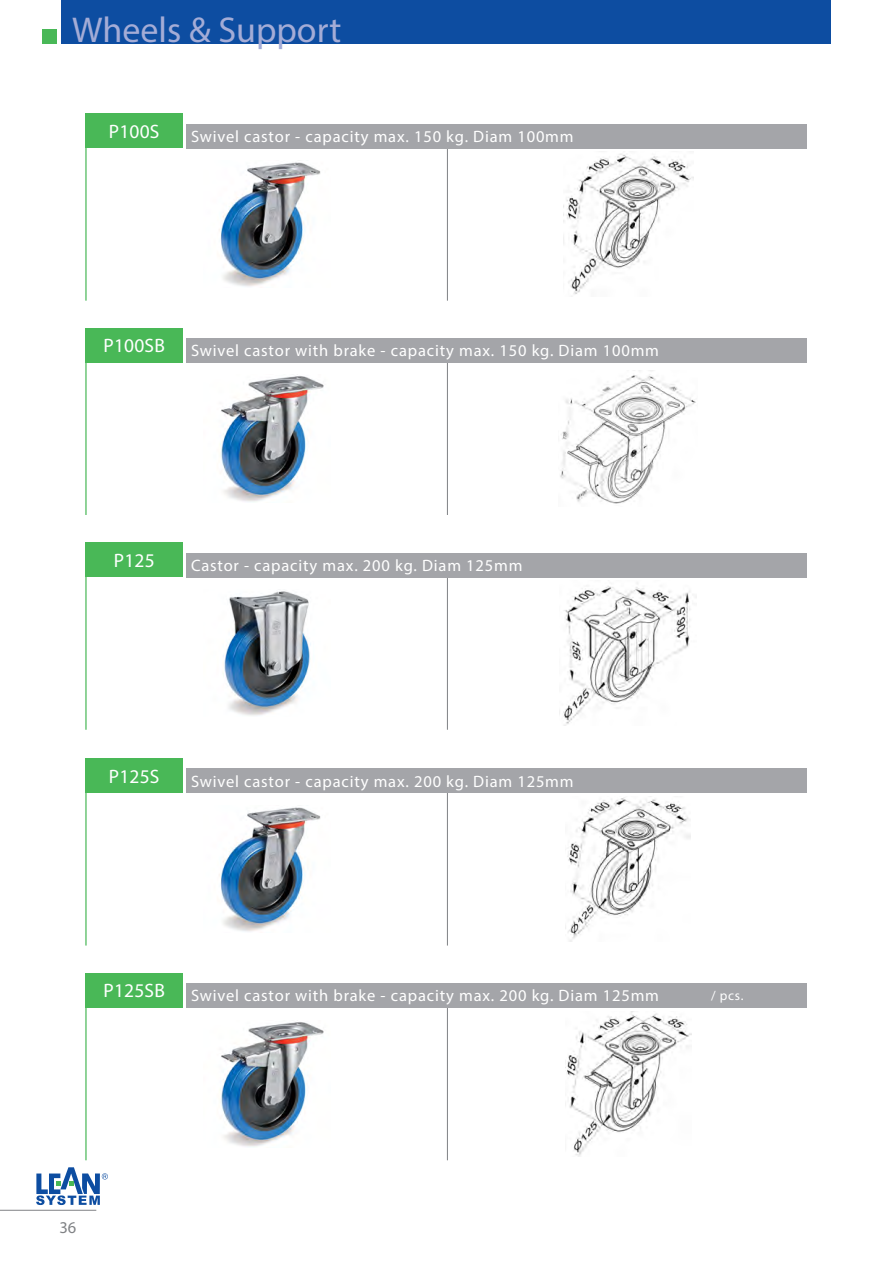
<style>
.page{position:relative;width:893px;height:1263px;background:#fff}
.page>*{position:absolute;margin:0;border:0;box-sizing:border-box;transform-origin:0 0}
.t1{font:36px "Myriad Pro";color:#a4acd6}
.t2{font:19.5px "Myriad Pro";letter-spacing:.01em;color:#fff}
.t3{font:16.5px "Myriad Pro";letter-spacing:.05em;color:#fff}
.t4{font:16.5px "Myriad Pro";color:#808285}
.t5{font:13.35px "Myriad Pro";color:#fff}
</style>
<div class="page">
<hr style="left:0;top:1210px;width:96px;height:1px;background:#808285">
<div style="left:62px;top:0;width:769px;height:44px;background:#0d4da1"></div>
<div style="left:43px;top:29px;width:14px;height:15px;background:#49b857"></div>
<svg style="left:36px;top:1167px;width:72px;height:38px"></svg>
<hr style="left:85px;top:148px;width:2px;height:153px;background:#49b857">
<hr style="left:447px;top:148px;width:1px;height:153px;background:#808285">
<img style="left:219px;top:162px;width:102px;height:125px">
<img style="left:563px;top:153px;width:131px;height:141px">
<div style="left:85px;top:114px;width:98px;height:34px;background:#49b857"></div>
<div style="left:187px;top:124px;width:561px;height:24px;background:#a4a5a9"></div>
<div style="left:707px;top:124px;width:100px;height:24px;background:#a4a5a9"></div>
<hr style="left:85px;top:1007px;width:2px;height:153px;background:#49b857">
<hr style="left:447px;top:1007px;width:1px;height:153px;background:#808285">
<img style="left:221px;top:1022px;width:103px;height:125px">
<img style="left:565px;top:1011px;width:126px;height:145px">
<div style="left:85px;top:973px;width:98px;height:35px;background:#49b857"></div>
<div style="left:187px;top:984px;width:561px;height:24px;background:#a4a5a9"></div>
<div style="left:707px;top:984px;width:100px;height:24px;background:#a4a5a9"></div>
<hr style="left:85px;top:792px;width:2px;height:153px;background:#49b857">
<hr style="left:447px;top:792px;width:1px;height:153px;background:#808285">
<img style="left:219px;top:807px;width:102px;height:125px">
<img style="left:567px;top:796px;width:124px;height:145px">
<div style="left:85px;top:758px;width:98px;height:35px;background:#49b857"></div>
<div style="left:187px;top:769px;width:561px;height:24px;background:#a4a5a9"></div>
<div style="left:707px;top:769px;width:100px;height:24px;background:#a4a5a9"></div>
<hr style="left:85px;top:577px;width:2px;height:153px;background:#49b857">
<hr style="left:447px;top:577px;width:1px;height:153px;background:#808285">
<img style="left:223px;top:591px;width:88px;height:125px">
<img style="left:563px;top:582px;width:134px;height:144px">
<div style="left:85px;top:543px;width:98px;height:34px;background:#49b857"></div>
<div style="left:187px;top:553px;width:561px;height:24px;background:#a4a5a9"></div>
<div style="left:707px;top:553px;width:100px;height:24px;background:#a4a5a9"></div>
<hr style="left:85px;top:362px;width:2px;height:153px;background:#49b857">
<hr style="left:447px;top:362px;width:1px;height:153px;background:#808285">
<img style="left:221px;top:376px;width:103px;height:126px">
<img style="left:560px;top:370px;width:136px;height:134px">
<div style="left:85px;top:328px;width:98px;height:34px;background:#49b857"></div>
<div style="left:187px;top:338px;width:561px;height:24px;background:#a4a5a9"></div>
<div style="left:707px;top:338px;width:100px;height:24px;background:#a4a5a9"></div>
<p class="t1" style="left:72px;top:8px;width:270px">Wheels &amp; Support</p>
<p class="t2" style="left:109px;top:119px;width:52px">P100S</p>
<p class="t3" style="left:191px;top:126px;width:384px">Swivel castor - capacity max. 150 kg. Diam 100mm</p>
<p class="t2" style="left:104px;top:333px;width:63px">P100SB</p>
<p class="t3" style="left:191px;top:340px;width:469px">Swivel castor with brake - capacity max. 150 kg. Diam 100mm</p>
<p class="t2" style="left:114px;top:548px;width:42px">P125</p>
<p class="t3" style="left:191px;top:555px;width:333px">Castor - capacity max. 200 kg. Diam 125mm</p>
<p class="t2" style="left:109px;top:764px;width:52px">P125S</p>
<p class="t3" style="left:191px;top:771px;width:384px">Swivel castor - capacity max. 200 kg. Diam 125mm</p>
<p class="t2" style="left:104px;top:979px;width:63px">P125SB</p>
<p class="t3" style="left:191px;top:986px;width:469px">Swivel castor with brake - capacity max. 200 kg. Diam 125mm</p>
<p class="t5" style="left:711px;top:988px;width:34px">/ pcs.</p>
<p class="t4" style="left:59px;top:1217px;width:18px">36</p>
</div>
